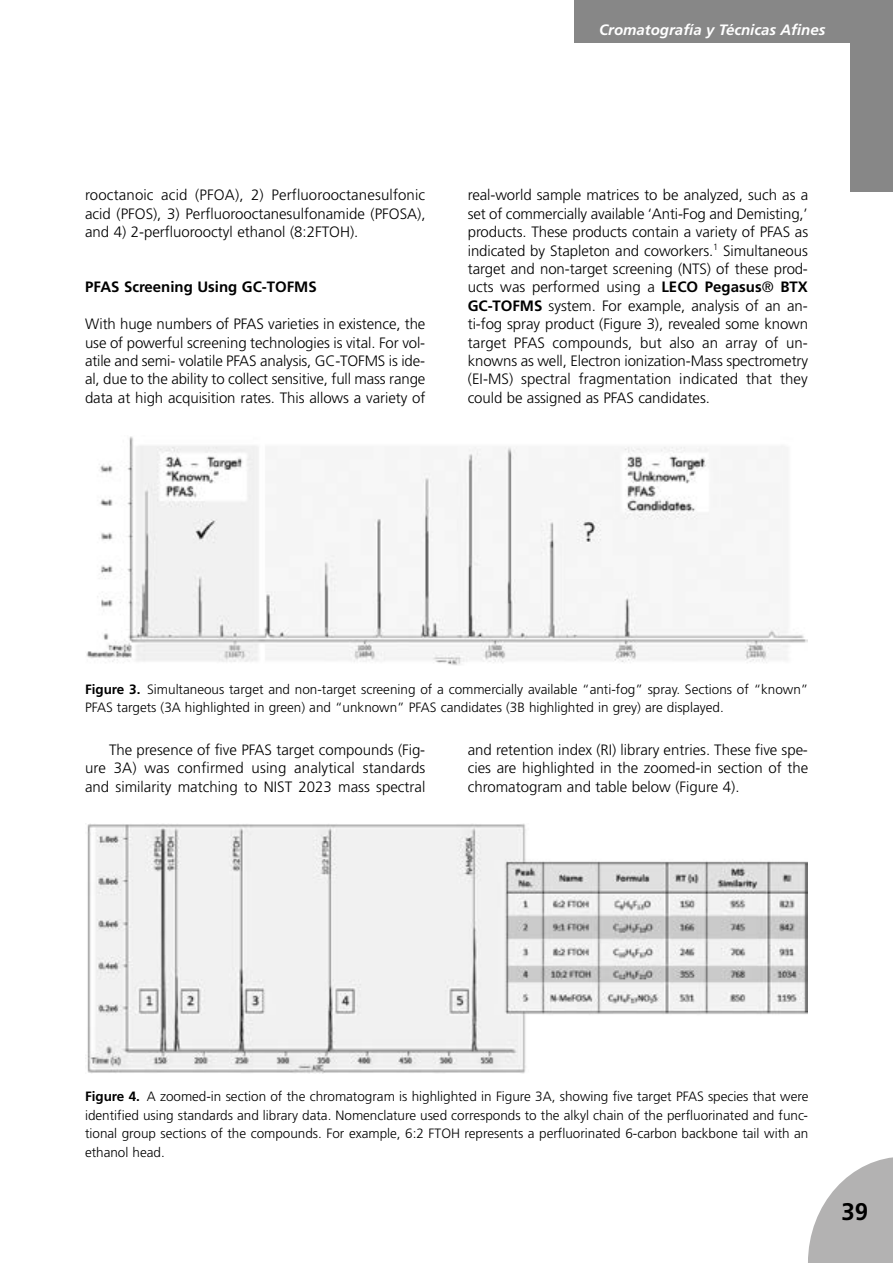
<style>
.page{position:relative;width:893px;height:1263px;background:#fff}
.page>*{position:absolute;margin:0;border:0;box-sizing:border-box;transform-origin:0 0}
.t1{font:700 24px "Frutiger LT Std";color:#000}
.TXT_TEXTO_1{font:300 15px/18.5px "Frutiger LT Std";letter-spacing:-.005em;color:#000;text-align:justify}
.TXT_GENERAL{font:300 15px/18.5px "Frutiger LT Std";color:#000;text-align:justify}
.t2{font:italic 700 15px "Frutiger LT Std";color:#fff}
.Ladillo_2_novedades{font:700 15px "Frutiger LT Std";color:#000}
.PIE_Titulo{font:300 13.5px/18.5px "Frutiger LT Std";color:#000}
.s1{font-weight:700}
</style>
<div class="page">
<img style="left:86px;top:436px;width:722px;height:229px">
<img style="left:85px;top:824px;width:723px;height:249px">
<div style="left:574px;top:0;width:319px;height:43px;background:#878787"></div>
<div style="left:850px;top:0;width:43px;height:191px;background:#878787"></div>
<svg style="left:808px;top:1157px;width:85px;height:106px"></svg>
<p class="t2" style="left:599px;top:21px;width:228px">Cromatografía y Técnicas Afines</p>
<p class="TXT_TEXTO_1" style="left:85px;top:186px;width:342px">rooctanoic acid (PFOA), 2) Perfluorooctanesulfonic acid (PFOS), 3) Perfluorooctanesulfonamide (PFOSA), and 4) 2-perfluorooctyl ethanol (8:2FTOH).</p>
<p class="Ladillo_2_novedades" style="left:85px;top:278px;width:233px">PFAS Screening Using GC-TOFMS</p>
<p class="TXT_TEXTO_1" style="left:85px;top:315px;width:342px">With huge numbers of PFAS varieties in existence, the use of powerful screening technologies is vital. For vol&shy;atile and semi- volatile PFAS analysis, GC-TOFMS is ide&shy;al, due to the ability to collect sensitive, full mass range data at high acquisition rates. This allows a variety of</p>
<p class="TXT_TEXTO_1" style="left:468px;top:186px;width:342px">real-world sample matrices to be analyzed, such as a set of commercially available ‘Anti-Fog and Demisting,’ products. These products contain a variety of PFAS as indicated by Stapleton and coworkers.<sup>1</sup> Simultaneous target and non-target screening (NTS) of these prod&shy;ucts was performed using a <span class="s1">LECO Pegasus</span>® <span class="s1">BTX GC-TOFMS</span> system. For example, analysis of an an&shy;ti-fog spray product (Figure 3), revealed some known target PFAS compounds, but also an array of un&shy;knowns as well, Electron ionization-Mass spectrometry (EI-MS) spectral fragmentation indicated that they could be assigned as PFAS candidates.</p>
<p class="PIE_Titulo" style="left:85px;top:680px;width:725px"><span class="s1">Figure 3.</span> Simultaneous target and non-target screening of a commercially available “anti-fog” spray. Sections of “known”<br>PFAS targets (3A highlighted in green) and “unknown” PFAS candidates (3B highlighted in grey) are displayed.</p>
<p class="TXT_GENERAL" style="left:85px;top:741px;width:342px;text-indent:24px">The presence of five PFAS target compounds (Fig&shy;ure 3A) was confirmed using analytical standards and similarity matching to NIST 2023 mass spectral</p>
<p class="TXT_GENERAL" style="left:468px;top:741px;width:342px">and retention index (RI) library entries. These five spe&shy;cies are highlighted in the zoomed-in section of the chromatogram and table below (Figure 4).</p>
<p class="PIE_Titulo" style="left:85px;top:1088px;width:725px;text-align:justify"><span class="s1">Figure 4.</span> A zoomed-in section of the chromatogram is highlighted in Figure 3A, showing five target PFAS species that were identified using standards and library data. Nomenclature used corresponds to the alkyl chain of the perfluorinated and func&shy;tional group sections of the compounds. For example, 6:2 FTOH represents a perfluorinated 6-carbon backbone tail with an ethanol head.</p>
<h1 class="t1" style="left:841px;top:1198px;width:28px">39</h1>
</div>
